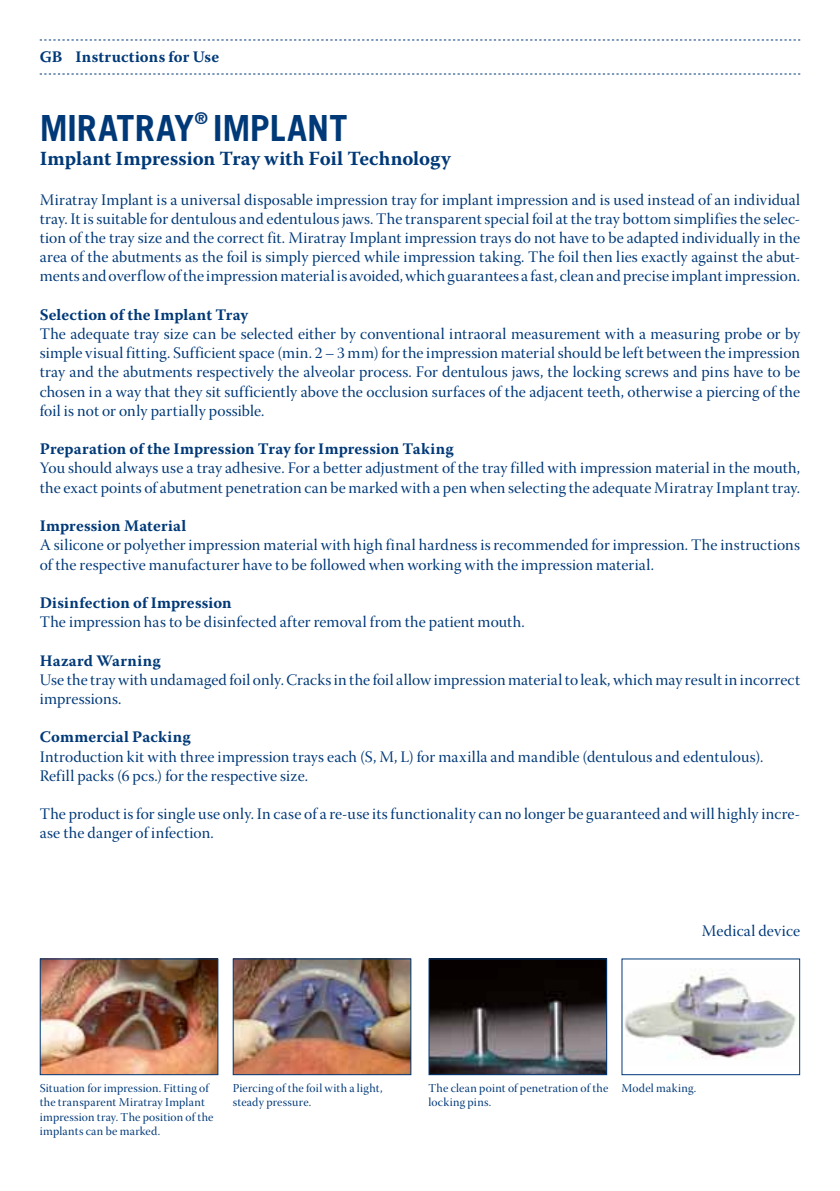
<style>
.page{position:relative;width:840px;height:1191px;background:#fff}
.page>*{position:absolute;margin:0;border:0;box-sizing:border-box;transform-origin:0 0}
.t1{font:700 36px "Trade Gothic";color:#003978}
.t2{font:700 20px "Warnock Pro";letter-spacing:-.005em;color:#003978}
.t3{font:700 16.2px "Trade Gothic";color:#003978}
.t4{font:16px/19.2px "Warnock Pro Subh";letter-spacing:.01em;color:#003978}
.t5{font:700 16px "Warnock Pro";letter-spacing:.01em;color:#003978}
.t6{font:12px/14.4px "Warnock Pro Subh";letter-spacing:.015em;color:#003978}
</style>
<div class="page">
<svg style="left:40px;top:74px;width:759px;height:1px"></svg>
<svg style="left:40px;top:40px;width:759px;height:1px"></svg>
<img style="left:42px;top:960px;width:174px;height:113px">
<div style="left:40px;top:958px;width:178px;height:117px;border:1px solid #003978"></div>
<img style="left:234px;top:960px;width:175px;height:113px">
<div style="left:232px;top:958px;width:179px;height:117px;border:1px solid #003978"></div>
<img style="left:430px;top:960px;width:175px;height:113px">
<div style="left:428px;top:958px;width:179px;height:117px;border:1px solid #003978"></div>
<img style="left:624px;top:971px;width:172px;height:88px">
<div style="left:621px;top:958px;width:178px;height:117px;border:1px solid #003978"></div>
<p class="t5" style="left:40px;top:47px;width:181px">GB Instructions for Use</p>
<h1 class="t1" style="left:40px;top:106px;width:156px">MIRATRAY</h1>
<p class="t3" style="left:194px;top:108px;width:14px">®</p>
<h1 class="t1" style="left:213px;top:106px;width:136px">IMPLANT</h1>
<p class="t2" style="left:40px;top:147px;width:412px">Implant Impression Tray with Foil Technology</p>
<p class="t4" style="left:40px;top:192px;width:761px;text-align:justify">Miratray Implant is a universal disposable impression tray for implant impression and is used instead of an individual tray. It is suitable for dentulous and edentulous jaws. The transparent special foil at the tray bottom simplifies the selec&shy;tion of the tray size and the correct fit. Miratray Implant impression trays do not have to be adapted individually in the area of the abutments as the foil is simply pierced while impression taking. The foil then lies exactly against the abut&shy;ments and overflow of the impression material is avoided, which guarantees a fast, clean and precise implant impression.</p>
<p class="t5" style="left:40px;top:305px;width:210px">Selection of the Implant Tray</p>
<p class="t4" style="left:40px;top:326px;width:761px;text-align:justify">The adequate tray size can be selected either by conventional intraoral measurement with a measuring probe or by simple visual fitting. Sufficient space (min. 2 – 3 mm) for the impression material should be left between the impression tray and the abutments respectively the alveolar process. For dentulous jaws, the locking screws and pins have to be chosen in a way that they sit sufficiently above the occlusion surfaces of the adjacent teeth, otherwise a piercing of the foil is not or only partially possible.</p>
<p class="t5" style="left:40px;top:439px;width:415px">Preparation of the Impression Tray for Impression Taking</p>
<p class="t4" style="left:40px;top:460px;width:761px">You should always use a tray adhesive. For a better adjustment of the tray filled with impression material in the mouth, the exact points of abutment penetration can be marked with a pen when selecting the adequate Miratray Implant tray.</p>
<p class="t5" style="left:40px;top:516px;width:148px">Impression Material</p>
<p class="t4" style="left:40px;top:537px;width:761px">A silicone or polyether impression material with high final hardness is recommended for impression. The instructions of the respective manufacturer have to be followed when working with the impression material.</p>
<p class="t5" style="left:40px;top:593px;width:193px">Disinfection of Impression</p>
<p class="t4" style="left:40px;top:614px;width:486px">The impression has to be disinfected after removal from the patient mouth.</p>
<p class="t5" style="left:40px;top:650px;width:122px">Hazard Warning</p>
<p class="t4" style="left:40px;top:672px;width:761px">Use the tray with undamaged foil only. Cracks in the foil allow impression material to leak, which may result in incorrect impressions.</p>
<p class="t5" style="left:40px;top:727px;width:152px">Commercial Packing</p>
<p class="t4" style="left:40px;top:748px;width:724px">Introduction kit with three impression trays each (S, M, L) for maxilla and mandible (dentulous and edentulous).<br>Refill packs (6 pcs.) for the respective size.</p>
<p class="t4" style="left:40px;top:806px;width:761px">The product is for single use only. In case of a re-use its functionality can no longer be guaranteed and will highly incre&shy;ase the danger of infection.</p>
<p class="t4" style="left:701px;top:923px;width:100px">Medical device</p>
<p class="t6" style="left:40px;top:1082px;width:175px">Situation for impression. Fitting of the transparent Miratray Implant impression tray. The position of the implants can be marked.</p>
<p class="t6" style="left:232px;top:1082px;width:151px">Piercing of the foil with a light, steady pressure.</p>
<p class="t6" style="left:428px;top:1082px;width:181px">The clean point of penetration of the locking pins.</p>
<p class="t6" style="left:621px;top:1082px;width:76px">Model making.</p>
</div>
